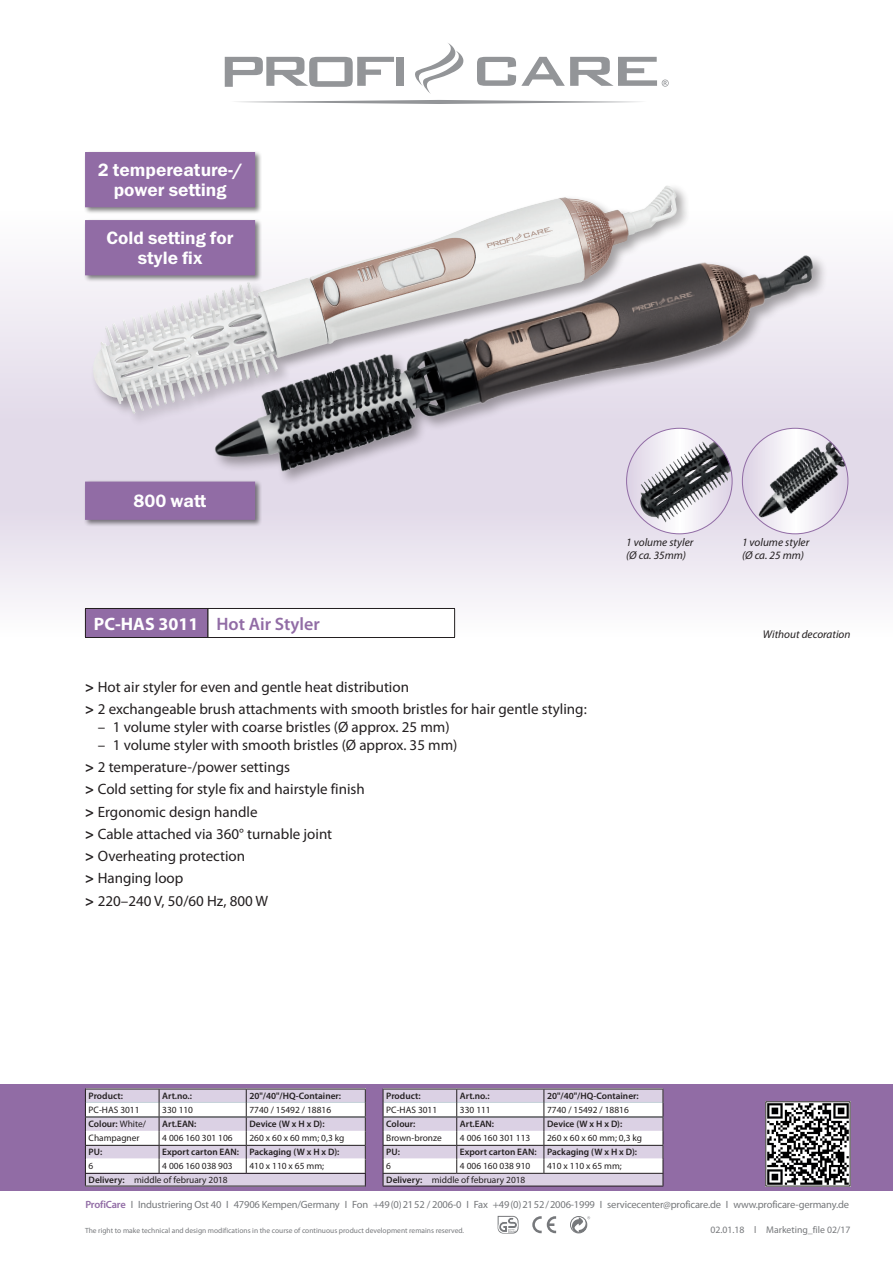
<style>
.page{position:relative;width:893px;height:1263px;background:#fff}
.page>*{position:absolute;margin:0;border:0;box-sizing:border-box;transform-origin:0 0}
.t1{font:18px/19.5px "Franklin Gothic Demi ITC";color:#fff;text-align:center}
.t2{font:600 18px "Myriad Pro";color:#916ca5}
.t3{font:15px/22.2px "Myriad Pro";color:#231f20}
.t4{font:italic 11.25px/12.8px "Myriad Pro";color:#231f20}
.t5{font:10.5px "Myriad Pro";letter-spacing:-.015em;color:#76787b}
.t6{font:9.75px "Myriad Pro";color:#76787b}
.t7{font:9.3px "Myriad Pro";color:#231f20}
.t8{font:600 9.3px "Myriad Pro";color:#231f20}
.t9{font:7.5px "Myriad Pro";color:#76787b}
.s1{font-weight:700;color:#fff}
.s2{font-weight:700}
.s3{font-weight:400}
.s4{font-weight:600}
.s5{font-weight:600;color:#916ca5}
</style>
<div class="page">
<svg style="left:532px;top:1216px;width:24px;height:17px"></svg>
<div style="left:570px;top:1216px;width:17px;height:17px;border:1px solid #76787b;border-radius:50%"></div>
<svg style="left:572px;top:1216px;width:18px;height:17px"></svg>
<svg style="left:498px;top:1215px;width:20px;height:18px"></svg>
<svg style="left:236px;top:100px;width:406px;height:4px"></svg>
<svg style="left:477px;top:57px;width:192px;height:30px"></svg>
<svg style="left:225px;top:57px;width:169px;height:30px"></svg>
<div style="left:397px;top:57px;width:7px;height:29px;background:#939598"></div>
<svg style="left:415px;top:43px;width:49px;height:51px"></svg>
<div style="left:0;top:1084px;width:893px;height:107px;background:#916ca5"></div>
<svg style="left:0;top:267px;width:893px;height:370px;fill:#ede8f1"></svg>
<img style="left:767px;top:1103px;width:81px;height:81px">
<div style="left:90px;top:183px;width:601px;height:244px;background:#231f20;opacity:.4"></div>
<img style="left:107px;top:189px;width:556px;height:154px">
<img style="left:742px;top:428px;width:106px;height:103px">
<svg style="left:627px;top:428px;width:105px;height:106px"></svg>
<img style="left:637px;top:500px;width:73px;height:23px">
<img style="left:161px;top:226px;width:673px;height:274px">
<div style="left:85px;top:608px;width:123px;height:29px;background:#916ca5"></div>
<hr style="left:85px;top:608px;width:123px;height:1px;background:#231f20">
<svg style="left:85px;top:609px;width:1px;height:28px"></svg>
<hr style="left:85px;top:637px;width:123px;height:1px;background:#231f20">
<div style="left:208px;top:608px;width:247px;height:29px;background:#fff"></div>
<svg style="left:208px;top:609px;width:1px;height:28px"></svg>
<hr style="left:208px;top:608px;width:247px;height:1px;background:#231f20">
<svg style="left:454px;top:609px;width:1px;height:28px"></svg>
<hr style="left:208px;top:637px;width:247px;height:1px;background:#231f20">
<div style="left:83px;top:479px;width:179px;height:48px;background:#010101;opacity:.5"></div>
<div style="left:86px;top:482px;width:168px;height:37px;background:#916ca5"></div>
<div style="left:85px;top:482px;width:170px;height:38px;border:2px solid #916ca5"></div>
<div style="left:83px;top:218px;width:179px;height:64px;background:#010101;opacity:.5"></div>
<div style="left:86px;top:221px;width:168px;height:54px;background:#916ca5"></div>
<div style="left:85px;top:220px;width:170px;height:55px;border:2px solid #916ca5"></div>
<div style="left:83px;top:150px;width:179px;height:64px;background:#010101;opacity:.5"></div>
<div style="left:86px;top:153px;width:168px;height:54px;background:#916ca5"></div>
<div style="left:85px;top:152px;width:170px;height:55px;border:2px solid #916ca5"></div>
<svg style="left:85px;top:1089px;width:281px;height:97px;background:#dfdae4"></svg>
<hr style="left:85px;top:1186px;width:281px;height:1px;background:#231f20">
<hr style="left:383px;top:1186px;width:280px;height:1px;background:#231f20">
<svg style="left:383px;top:1089px;width:281px;height:97px;background:#e2dde7"></svg>
<hr style="left:383px;top:1116px;width:74px;height:1px;background:#231f20">
<hr style="left:457px;top:1116px;width:87px;height:1px;background:#231f20">
<hr style="left:544px;top:1116px;width:119px;height:1px;background:#231f20">
<hr style="left:383px;top:1145px;width:74px;height:1px;background:#231f20">
<hr style="left:544px;top:1145px;width:119px;height:1px;background:#231f20">
<p class="t1" style="left:98px;top:161px;width:146px">2 tempereature-/ power setting</p>
<p class="t1" style="left:107px;top:229px;width:129px">Cold setting for style fix</p>
<p class="t1" style="left:133px;top:491px;width:75px">800 watt</p>
<p class="t2" style="left:94px;top:612px;width:227px"><span class="s1">PC-HAS 3011</span> Hot Air Styler</p>
<p class="t3" style="left:85px;top:675px;width:503px"><span class="s2">&gt;</span> Hot air styler for even and gentle heat distribution<br><span class="s2">&gt;</span> 2 exchangeable brush attachments with smooth bristles for hair gentle styling:</p>
<p class="t3" style="left:98px;top:715px;width:353px">– 1 volume styler with coarse bristles (Ø approx. 25 mm)</p>
<p class="t3" style="left:85px;top:733px;width:374px;text-indent:13px">– 1 volume styler with smooth bristles (Ø approx. 35 mm) <span class="s2">&gt;</span> 2 temperature-/power settings<br><span class="s2">&gt;</span> Cold setting for style fix and hairstyle finish<br><span class="s2">&gt;</span> Ergonomic design handle<br><span class="s2">&gt;</span> Cable attached via 360° turnable joint<br><span class="s2">&gt;</span> Overheating protection<br><span class="s2">&gt;</span> Hanging loop<br><span class="s2">&gt;</span> 220–240 V, 50/60 Hz, 800 W</p>
<p class="t4" style="left:626px;top:536px;width:69px">1 volume styler (Ø ca. 35mm)</p>
<p class="t4" style="left:742px;top:536px;width:69px">1 volume styler (Ø ca. 25 mm)</p>
<p class="t4" style="left:763px;top:627px;width:89px">Without decoration</p>
<p class="t8" style="left:89px;top:1090px;width:36px">Product:</p>
<p class="t8" style="left:162px;top:1090px;width:31px">Art.no.:</p>
<p class="t8" style="left:249px;top:1090px;width:93px">20"/40"/HQ-Container:</p>
<p class="t7" style="left:89px;top:1104px;width:53px">PC-HAS 3011</p>
<p class="t7" style="left:162px;top:1104px;width:32px">330 110</p>
<p class="t7" style="left:249px;top:1104px;width:83px">7740 / 15492 / 18816</p>
<p class="t8" style="left:89px;top:1118px;width:59px">Colour: <span class="s3">White/</span></p>
<p class="t8" style="left:162px;top:1118px;width:36px">Art.EAN:</p>
<p class="t8" style="left:249px;top:1118px;width:77px">Device (W x H x D):</p>
<p class="t7" style="left:89px;top:1132px;width:52px">Champagner</p>
<p class="t7" style="left:162px;top:1132px;width:72px">4 006 160 301 106</p>
<p class="t7" style="left:249px;top:1132px;width:97px">260 x 60 x 60 mm; 0,3 kg</p>
<p class="t8" style="left:89px;top:1146px;width:15px">PU:</p>
<p class="t8" style="left:162px;top:1146px;width:179px">Export carton EAN: Packaging (W x H x D):</p>
<p class="t7" style="left:89px;top:1160px;width:6px">6</p>
<p class="t7" style="left:162px;top:1160px;width:72px">4 006 160 038 903</p>
<p class="t7" style="left:249px;top:1160px;width:76px">410 x 110 x 65 mm;</p>
<p class="t7" style="left:89px;top:1174px;width:141px"><span class="s4">Delivery:</span> middle of february 2018</p>
<p class="t7" style="left:386px;top:1174px;width:141px"><span class="s4">Delivery:</span> middle of february 2018</p>
<p class="t8" style="left:386px;top:1090px;width:36px">Product:</p>
<p class="t8" style="left:460px;top:1090px;width:31px">Art.no.:</p>
<p class="t8" style="left:547px;top:1090px;width:93px">20"/40"/HQ-Container:</p>
<p class="t7" style="left:386px;top:1104px;width:53px">PC-HAS 3011</p>
<p class="t7" style="left:460px;top:1104px;width:32px">330 111</p>
<p class="t7" style="left:547px;top:1104px;width:83px">7740 / 15492 / 18816</p>
<p class="t8" style="left:386px;top:1118px;width:31px">Colour:</p>
<p class="t8" style="left:460px;top:1118px;width:36px">Art.EAN:</p>
<p class="t8" style="left:547px;top:1118px;width:77px">Device (W x H x D):</p>
<p class="t7" style="left:386px;top:1132px;width:57px">Brown-bronze</p>
<p class="t7" style="left:460px;top:1132px;width:72px">4 006 160 301 113</p>
<p class="t7" style="left:547px;top:1132px;width:97px">260 x 60 x 60 mm; 0,3 kg</p>
<p class="t8" style="left:386px;top:1146px;width:15px">PU:</p>
<p class="t8" style="left:460px;top:1146px;width:179px">Export carton EAN: Packaging (W x H x D):</p>
<p class="t7" style="left:386px;top:1160px;width:6px">6</p>
<p class="t7" style="left:460px;top:1160px;width:72px">4 006 160 038 910</p>
<p class="t7" style="left:547px;top:1160px;width:76px">410 x 110 x 65 mm;</p>
<p class="t5" style="left:85px;top:1198px;width:765px"><span class="s5">ProfiCare</span> I Industriering Ost 40 I 47906 Kempen/Germany I Fon +49(0)2152 / 2006-0 I Fax +49(0)2152/2006-1999 I servicecenter@proficare.de I www.proficare-germany.de</p>
<p class="t9" style="left:85px;top:1226px;width:381px">The right to make technical and design modifications in the course of continuous product development remains reserved.</p>
<p class="t6" style="left:710px;top:1224px;width:142px">02.01.18 l Marketing_file 02/17</p>
</div>
